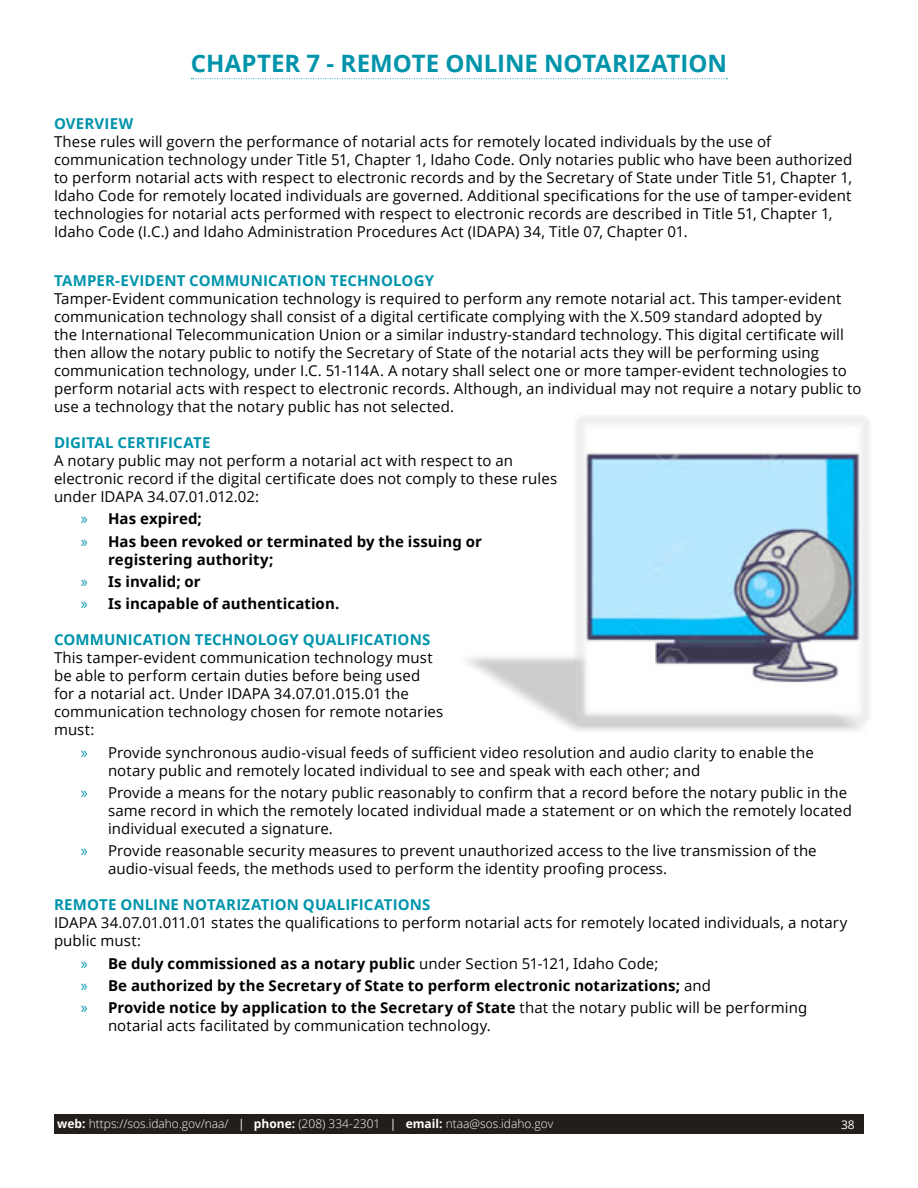
<style>
.page{position:relative;width:918px;height:1188px;background:#fff}
.page>*{position:absolute;margin:0;border:0;box-sizing:border-box;transform-origin:0 0}
.t1{font:700 24px "Open Sans";color:#0094ab}
.t2{font:15px/18px "Open Sans";letter-spacing:.005em;color:#000}
.t3{font:700 15px/18px "Open Sans";letter-spacing:.005em;color:#000}
.t4{font:700 15px "Open Sans";letter-spacing:.01em;color:#0094ab}
.t5{font:300 12px "Open Sans";color:#fff}
.t6{font:12px "Open Sans";color:#fff}
.s1{font-family:"Myriad Pro";font-weight:400;font-size:16.5px;color:#0094ab}
.s2{font-family:"Myriad Pro";font-size:16.5px;color:#0094ab}
.s3{font-weight:400}
.s4{font-weight:700}
</style>
<div class="page">
<div style="left:54px;top:1115px;width:810px;height:19px;background:#241e1b"></div>
<svg style="left:191px;top:78px;width:537px;height:1px"></svg>
<img style="left:466px;top:416px;width:404px;height:315px">
<h1 class="t1" style="left:191px;top:47px;width:538px">CHAPTER 7 - REMOTE ONLINE NOTARIZATION</h1>
<h2 class="t4" style="left:54px;top:113px;width:81px">OVERVIEW</h2>
<p class="t2" style="left:54px;top:132px;width:800px">These rules will govern the performance of notarial acts for remotely located individuals by the use of communication technology under Title 51, Chapter 1, Idaho Code. Only notaries public who have been authorized to perform notarial acts with respect to electronic records and by the Secretary of State under Title 51, Chapter 1, Idaho Code for remotely located individuals are governed. Additional specifications for the use of tamper-evident technologies for notarial acts performed with respect to electronic records are described in Title 51, Chapter 1, Idaho Code (I.C.) and Idaho Administration Procedures Act (IDAPA) 34, Title 07, Chapter 01.</p>
<h2 class="t4" style="left:54px;top:270px;width:382px">TAMPER-EVIDENT COMMUNICATION TECHNOLOGY</h2>
<p class="t2" style="left:54px;top:289px;width:809px">Tamper-Evident communication technology is required to perform any remote notarial act. This tamper-evident communication technology shall consist of a digital certificate complying with the X.509 standard adopted by<br>the International Telecommunication Union or a similar industry-standard technology. This digital certificate will then allow the notary public to notify the Secretary of State of the notarial acts they will be performing using communication technology, under I.C. 51-114A. A notary shall select one or more tamper-evident technologies to perform notarial acts with respect to electronic records. Although, an individual may not require a notary public to use a technology that the notary public has not selected.</p>
<h2 class="t4" style="left:54px;top:432px;width:158px">DIGITAL CERTIFICATE</h2>
<p class="t2" style="left:54px;top:451px;width:505px">A notary public may not perform a notarial act with respect to an electronic record if the digital certificate does not comply to these rules under IDAPA 34.07.01.012.02:</p>
<p class="t3" style="left:81px;top:510px;width:123px"><span class="s1">»</span> Has expired;</p>
<p class="t3" style="left:108px;top:532px;width:376px;text-indent:-27px"><span class="s1">»</span> Has been revoked or terminated by the issuing or registering authority;</p>
<p class="t3" style="left:81px;top:572px;width:121px"><span class="s1">»</span> Is invalid; or</p>
<p class="t3" style="left:81px;top:595px;width:260px"><span class="s1">»</span> Is incapable of authentication.</p>
<h2 class="t4" style="left:54px;top:629px;width:378px">COMMUNICATION TECHNOLOGY QUALIFICATIONS</h2>
<p class="t2" style="left:54px;top:649px;width:391px">This tamper-evident communication technology must be able to perform certain duties before being used for a notarial act. Under IDAPA 34.07.01.015.01 the communication technology chosen for remote notaries must:</p>
<p class="t2" style="left:108px;top:743px;width:707px;text-indent:-27px"><span class="s2">»</span> Provide synchronous audio-visual feeds of sufficient video resolution and audio clarity to enable the notary public and remotely located individual to see and speak with each other; and</p>
<p class="t2" style="left:108px;top:783px;width:746px;text-indent:-27px"><span class="s2">»</span> Provide a means for the notary public reasonably to confirm that a record before the notary public in the same record in which the remotely located individual made a statement or on which the remotely located individual executed a signature.</p>
<p class="t2" style="left:108px;top:842px;width:710px;text-indent:-27px"><span class="s2">»</span> Provide reasonable security measures to prevent unauthorized access to the live transmission of the audio-visual feeds, the methods used to perform the identity proofing process.</p>
<h2 class="t4" style="left:54px;top:894px;width:378px">REMOTE ONLINE NOTARIZATION QUALIFICATIONS</h2>
<p class="t2" style="left:54px;top:914px;width:795px">IDAPA 34.07.01.011.01 states the qualifications to perform notarial acts for remotely located individuals, a notary public must:</p>
<p class="t3" style="left:81px;top:954px;width:579px"><span class="s1">»</span> Be duly commissioned as a notary public <span class="s3">under Section 51-121, Idaho Code;</span></p>
<p class="t3" style="left:81px;top:976px;width:632px"><span class="s1">»</span> Be authorized by the Secretary of State to perform electronic notarizations; <span class="s3">and</span></p>
<p class="t2" style="left:108px;top:998px;width:701px;text-indent:-27px"><span class="s2">»</span> <span class="s4">Provide notice by application to the Secretary of State</span> that the notary public will be performing notarial acts facilitated by communication technology.</p>
<p class="t5" style="left:57px;top:1116px;width:497px"><span class="s4">web:</span> https://sos.idaho.gov/naa/ <span class="s3">|</span> <span class="s4">phone:</span> (208) 334-2301 <span class="s3">|</span> <span class="s4">email:</span> ntaa@sos.idaho.gov</p>
<p class="t6" style="left:841px;top:1117px;width:15px">38</p>
</div>
